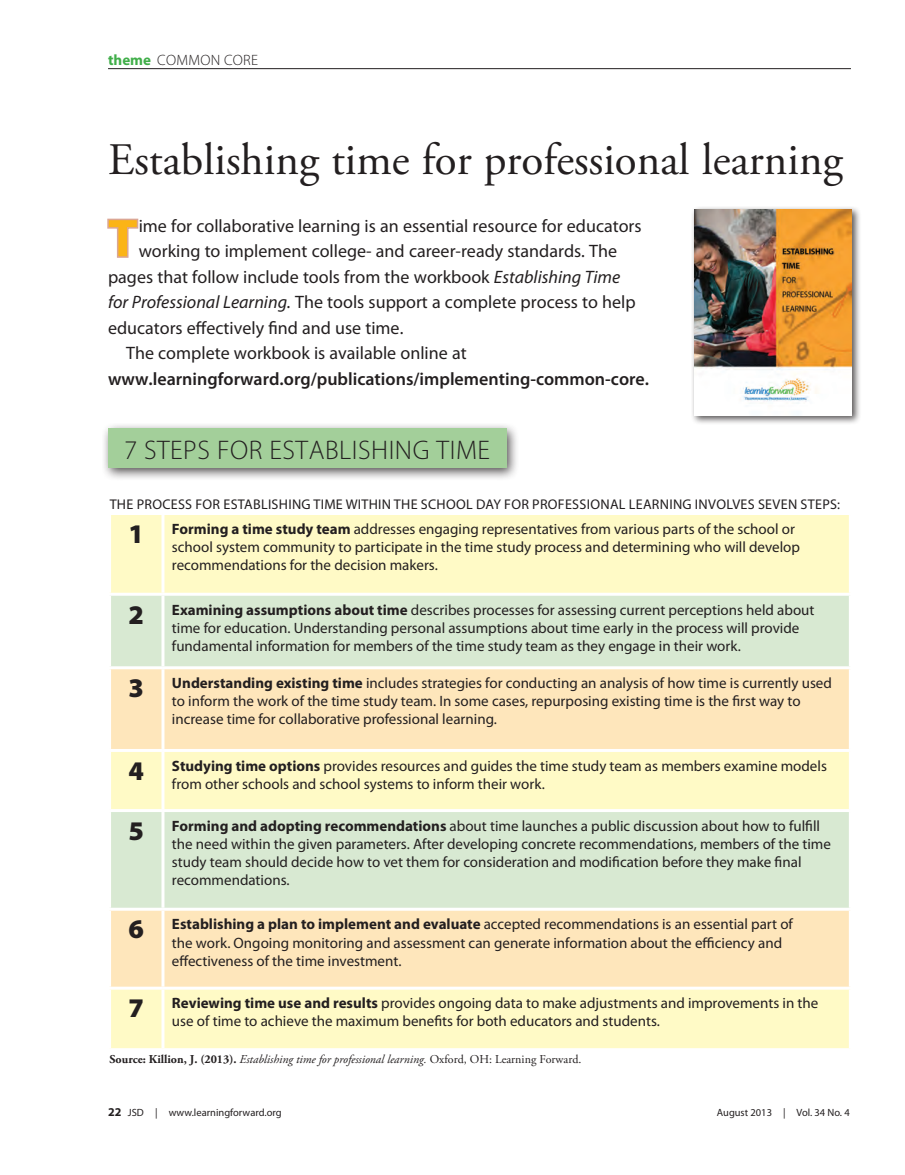
<style>
.page{position:relative;width:905px;height:1175px;background:#fff}
.page>*{position:absolute;margin:0;border:0;box-sizing:border-box;transform-origin:0 0}
.box{font:900 55.8px "Myriad Pro";color:#fbb416}
.box-2{font:45px "Adobe Garamond Pro";color:#231f20}
.box-3{font:300 27px "Myriad Pro";letter-spacing:.02em;color:#231f20}
.Text_Garamond_Pro{font:900 27px "Myriad Pro";color:#231f20}
.box-4{font:18px "Myriad Pro";color:#231f20}
.box-5{font:600 18px/25.5px "Myriad Pro";color:#231f20}
.Text_Garamond_Pro-2{font:15px/18px "Myriad Pro";color:#231f20}
.toppers{font:300 15px "Myriad Pro";letter-spacing:.02em;color:#231f20}
.Text_Myriad_Pro{font:14.1px "Myriad Pro";letter-spacing:.02em;color:#231f20}
.body{font:italic 12px "Adobe Garamond Pro";color:#231f20}
.t1{font:10.5px "Myriad Pro";color:#231f20}
.s1{font-weight:700;color:#40ae49}
.s2{font-style:italic}
.s3{font-weight:400}
.s4{font-weight:700}
.s5{font-weight:700;font-style:normal}
.s6{font-style:normal}
.s7{font-weight:700;font-size:12px}
</style>
<div class="page">
<hr style="left:108px;top:68px;width:742px;height:1px;background:#231f20">
<svg style="left:107px;top:218px;width:32px;height:40px"></svg>
<div style="left:101px;top:422px;width:418px;height:59px;background:#231f20;opacity:.8"></div>
<div style="left:108px;top:429px;width:398px;height:39px;background:#a3cf9a"></div>
<div style="left:691px;top:206px;width:170px;height:219px;background:#231f20;opacity:.75"></div>
<img style="left:694px;top:209px;width:157px;height:206px">
<div style="left:111px;top:515px;width:737px;height:533px;background:#fffac6"></div>
<div style="left:111px;top:596px;width:737px;height:70px;background:#d8e9d2"></div>
<svg style="left:111px;top:669px;width:737px;height:317px;background:#f2eac4"></svg>
<hr style="left:161px;top:515px;width:3px;height:77px;background:#fff">
<svg style="left:110px;top:592px;width:53px;height:4px"></svg>
<svg style="left:163px;top:592px;width:687px;height:4px"></svg>
<hr style="left:161px;top:596px;width:3px;height:70px;background:#fff">
<hr style="left:108px;top:666px;width:55px;height:3px;background:#fff">
<hr style="left:163px;top:666px;width:688px;height:3px;background:#fff">
<hr style="left:161px;top:669px;width:3px;height:80px;background:#fff">
<hr style="left:108px;top:749px;width:55px;height:3px;background:#fff">
<hr style="left:163px;top:749px;width:688px;height:3px;background:#fff">
<hr style="left:161px;top:752px;width:3px;height:57px;background:#fff">
<hr style="left:108px;top:809px;width:55px;height:3px;background:#fff">
<hr style="left:163px;top:809px;width:688px;height:3px;background:#fff">
<hr style="left:161px;top:812px;width:3px;height:95px;background:#fff">
<hr style="left:108px;top:907px;width:55px;height:3px;background:#fff">
<hr style="left:163px;top:907px;width:688px;height:3px;background:#fff">
<hr style="left:161px;top:910px;width:3px;height:76px;background:#fff">
<hr style="left:108px;top:986px;width:55px;height:3px;background:#fff">
<hr style="left:163px;top:986px;width:688px;height:3px;background:#fff">
<hr style="left:161px;top:989px;width:3px;height:59px;background:#fff">
<p class="toppers" style="left:108px;top:52px;width:151px"><span class="s1">theme</span> COMMON CORE</p>
<p class="box-2" style="left:108px;top:133px;width:736px">Establishing time for professional learning</p>
<p class="box" style="left:107px;top:206px;width:33px">T</p>
<p class="box-4" style="left:139px;top:216px;width:504px">ime for collaborative learning is an essential resource for educators</p>
<p class="box-4" style="left:139px;top:241px;width:480px">working to implement college- and career-ready standards. The</p>
<p class="box-4" style="left:108px;top:267px;width:513px">pages that follow include tools from the workbook <span class="s2">Establishing Time</span></p>
<p class="box-4" style="left:108px;top:292px;width:529px"><span class="s2">for Professional Learning.</span> The tools support a complete process to help</p>
<p class="box-4" style="left:108px;top:318px;width:297px">educators effectively find and use time.</p>
<p class="box-5" style="left:108px;top:340px;width:542px;text-indent:18px"><span class="s3">The complete workbook is available online at </span>www.learningforward.org/publications/implementing-common-core.</p>
<p class="box-3" style="left:124px;top:434px;width:367px">7 STEPS FOR ESTABLISHING TIME</p>
<p class="Text_Myriad_Pro" style="left:110px;top:496px;width:732px">THE PROCESS FOR ESTABLISHING TIME WITHIN THE SCHOOL DAY FOR PROFESSIONAL LEARNING INVOLVES SEVEN STEPS:</p>
<p class="Text_Garamond_Pro" style="left:128px;top:518px;width:17px">1</p>
<p class="Text_Garamond_Pro-2" style="left:172px;top:520px;width:629px"><span class="s4">Forming a time study team</span> addresses engaging representatives from various parts of the school or school system community to participate in the time study process and determining who will develop recommendations for the decision makers.</p>
<p class="Text_Garamond_Pro" style="left:128px;top:599px;width:17px">2</p>
<p class="Text_Garamond_Pro-2" style="left:172px;top:601px;width:644px"><span class="s4">Examining assumptions about time</span> describes processes for assessing current perceptions held about time for education. Understanding personal assumptions about time early in the process will provide fundamental information for members of the time study team as they engage in their work.</p>
<p class="Text_Garamond_Pro" style="left:128px;top:672px;width:17px">3</p>
<p class="Text_Garamond_Pro-2" style="left:172px;top:674px;width:661px"><span class="s4">Understanding existing time</span> includes strategies for conducting an analysis of how time is currently used to inform the work of the time study team. In some cases, repurposing existing time is the first way to increase time for collaborative professional learning.</p>
<p class="Text_Garamond_Pro" style="left:128px;top:755px;width:17px">4</p>
<p class="Text_Garamond_Pro-2" style="left:172px;top:757px;width:656px"><span class="s4">Studying time options</span> provides resources and guides the time study team as members examine models from other schools and school systems to inform their work.</p>
<p class="Text_Garamond_Pro" style="left:128px;top:815px;width:17px">5</p>
<p class="Text_Garamond_Pro-2" style="left:172px;top:817px;width:660px"><span class="s4">Forming and adopting recommendations</span> about time launches a public discussion about how to fulfill the need within the given parameters. After developing concrete recommendations, members of the time study team should decide how to vet them for consideration and modification before they make final recommendations.</p>
<p class="Text_Garamond_Pro" style="left:128px;top:914px;width:17px">6</p>
<p class="Text_Garamond_Pro-2" style="left:172px;top:915px;width:622px"><span class="s4">Establishing a plan to implement and evaluate</span> accepted recommendations is an essential part of the work. Ongoing monitoring and assessment can generate information about the efficiency and effectiveness of the time investment.</p>
<p class="Text_Garamond_Pro" style="left:128px;top:993px;width:17px">7</p>
<p class="Text_Garamond_Pro-2" style="left:172px;top:994px;width:648px"><span class="s4">Reviewing time use and results</span> provides ongoing data to make adjustments and improvements in the use of time to achieve the maximum benefits for both educators and students.</p>
<p class="body" style="left:110px;top:1051px;width:473px"><span class="s5">Source: Killion, J. (2013).</span> Establishing time for professional learning. <span class="s6">Oxford, OH: Learning Forward.</span></p>
<p class="t1" style="left:108px;top:1107px;width:175px"><span class="s7">22</span> JSD | www.learningforward.org</p>
<p class="t1" style="left:717px;top:1107px;width:134px">August 2013 | Vol. 34 No. 4</p>
</div>
